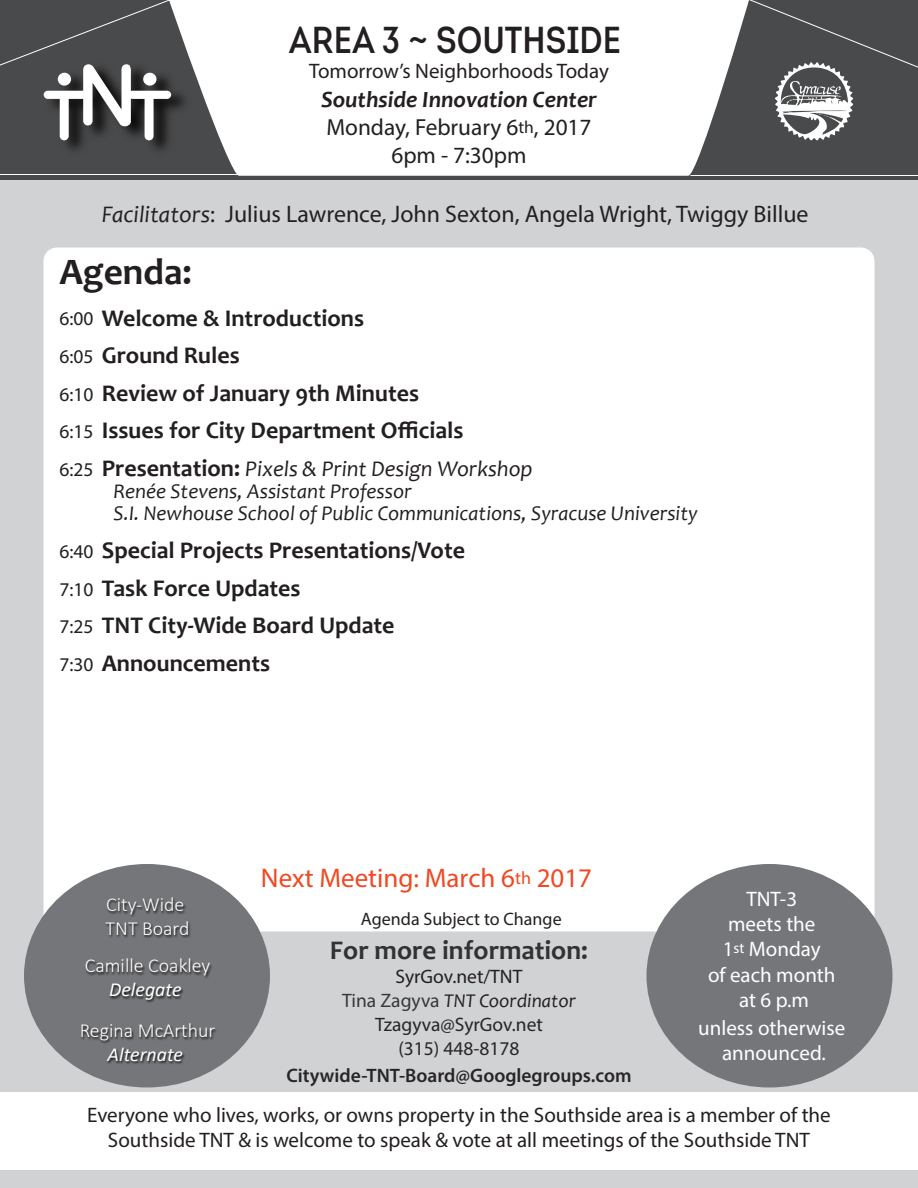
<style>
.page{position:relative;width:918px;height:1188px;background:#fff}
.page>*{position:absolute;margin:0;border:0;box-sizing:border-box;transform-origin:0 0}
.t1{font:600 37.5px "Intro Cond Caps";color:#231f20}
.t2{font:700 37.5px "Candara";color:#231f20}
.t3{font:27px "Myriad Pro";color:#f04822}
.t4{font:700 27px "Candara";color:#333233}
.t5{font:700 24px/37.5px "Candara";color:#231f20}
.t6{font:24px "Myriad Pro";color:#231f20}
.t7{font:23.25px/28px "Myriad Pro";color:#231f20;text-align:center}
.t8{font:italic 700 23.25px "Candara";color:#231f20}
.t9{font:italic 22.5px "Candara";color:#231f20}
.t10{font:21px/25.2px "Myriad Pro";color:#231f20;text-align:center}
.t11{font:italic 21px/22.5px "Candara";color:#231f20}
.t12{font:21px/25.2px "Myriad Pro";color:#fff;text-align:center}
.t13{font:300 19.95px/24px "Calibri";color:#fff}
.t14{font:italic 19.95px "Calibri";color:#fff}
.t15{font:600 19.5px "Myriad Pro";color:#282526}
.t16{font:19.5px/24px "Myriad Pro";color:#282526;text-align:center}
.t17{font:italic 19.5px "Candara";color:#231f20}
.t18{font:19.5px "Myriad Pro";color:#231f20}
.t19{font:18px "Myriad Pro";color:#231f20}
.s1{font-size:17.55px}
.s2{font-family:"Candara";font-style:italic}
.s3{font-family:"Myriad Pro";font-weight:400;font-size:19.5px}
.s4{font-family:"Myriad Pro";font-style:normal;font-size:19.5px}
.s5{font-weight:700;font-style:normal;font-size:24px}
.s6{font-size:18px}
.s7{font-family:"Myriad Pro";font-style:normal;color:#383839}
.s8{font-size:15px}
</style>
<div class="page">
<div style="left:0;top:177px;width:918px;height:1011px;background:#d1d2d4"></div>
<div style="left:0;top:1092px;width:918px;height:78px;background:#fff"></div>
<div style="left:44px;top:248px;width:830px;height:684px;background:#fff;border-radius:14px"></div>
<div style="left:646px;top:864px;width:246px;height:224px;background:#757679;border-radius:50%"></div>
<div style="left:24px;top:864px;width:246px;height:224px;background:#757679;border-radius:50%"></div>
<div style="left:0;top:0;width:918px;height:179px;background:#494a4b"></div>
<div style="left:169px;top:0;width:580px;height:176px;background:#fff"></div>
<img style="left:63px;top:140px;width:132px;height:21px">
<svg style="left:0;top:0;width:244px;height:140px"></svg>
<div style="left:58px;top:73px;width:13px;height:13px;background:#fff;border-radius:50%"></div>
<div style="left:143px;top:73px;width:13px;height:13px;background:#fff;border-radius:50%"></div>
<svg style="left:704px;top:0;width:214px;height:140px"></svg>
<img style="left:77px;top:898px;width:142px;height:190px">
<h1 class="t1" style="left:289px;top:16px;width:334px">AREA 3 ~ SOUTHSIDE</h1>
<p class="t10" style="left:309px;top:58px;width:301px">Tomorrow’s Neighborhoods Today</p>
<p class="t8" style="left:321px;top:85px;width:277px">Southside Innovation Center</p>
<p class="t7" style="left:326px;top:113px;width:267px">Monday, February 6<span class="s1">th</span>, 2017<br>6pm - 7:30pm</p>
<p class="t6" style="left:102px;top:199px;width:708px"><span class="s2">Facilitators</span>: Julius Lawrence, John Sexton, Angela Wright, Twiggy Billue</p>
<h1 class="t2" style="left:59px;top:248px;width:134px">Agenda:</h1>
<p class="t5" style="left:59px;top:299px;width:405px"><span class="s3">6:00</span> Welcome &amp; Introductions<br><span class="s3">6:05</span> Ground Rules<br><span class="s3">6:10</span> Review of January 9th Minutes<br><span class="s3">6:15</span> Issues for City Department Officials</p>
<p class="t9" style="left:59px;top:454px;width:475px"><span class="s4">6:25</span> <span class="s5">Presentation:</span> Pixels &amp; Print Design Workshop</p>
<p class="t11" style="left:113px;top:480px;width:586px">Renée Stevens, Assistant Professor<br>S.I. Newhouse School of Public Communications, Syracuse University</p>
<p class="t5" style="left:59px;top:531px;width:407px"><span class="s3">6:40</span> Special Projects Presentations/Vote<br><span class="s3">7:10</span> Task Force Updates<br><span class="s3">7:25</span> TNT City-Wide Board Update<br><span class="s3">7:30</span> Announcements</p>
<p class="t13" style="left:106px;top:892px;width:85px">City-Wide<br>TNT Board</p>
<p class="t13" style="left:85px;top:953px;width:127px">Camille Coakley</p>
<p class="t14" style="left:109px;top:976px;width:74px">Delegate</p>
<p class="t13" style="left:80px;top:1018px;width:137px">Regina McArthur</p>
<p class="t14" style="left:108px;top:1040px;width:77px">Alternate</p>
<p class="t3" style="left:261px;top:861px;width:333px">Next Meeting: March 6<span class="s6">th</span> 2017</p>
<p class="t19" style="left:361px;top:908px;width:202px">Agenda Subject to Change</p>
<p class="t4" style="left:330px;top:933px;width:260px">For more information:</p>
<p class="t18" style="left:396px;top:965px;width:128px">SyrGov.net/TNT</p>
<p class="t17" style="left:342px;top:989px;width:235px"><span class="s7">Tina Zagyva</span> TNT Coordinator</p>
<p class="t16" style="left:375px;top:1012px;width:169px">Tzagyva@SyrGov.net (315) 448-8178</p>
<p class="t15" style="left:286px;top:1063px;width:347px">Citywide-TNT-Board@Googlegroups.com</p>
<p class="t12" style="left:708px;top:886px;width:129px">TNT-3<br>meets the<br>1<span class="s8">st</span> Monday<br>of each month at 6 p.m</p>
<p class="t12" style="left:698px;top:1015px;width:149px">unless otherwise announced.</p>
<p class="t10" style="left:87px;top:1102px;width:745px">Everyone who lives, works, or owns property in the Southside area is a member of the<br>Southside TNT &amp; is welcome to speak &amp; vote at all meetings of the Southside TNT</p>
</div>
